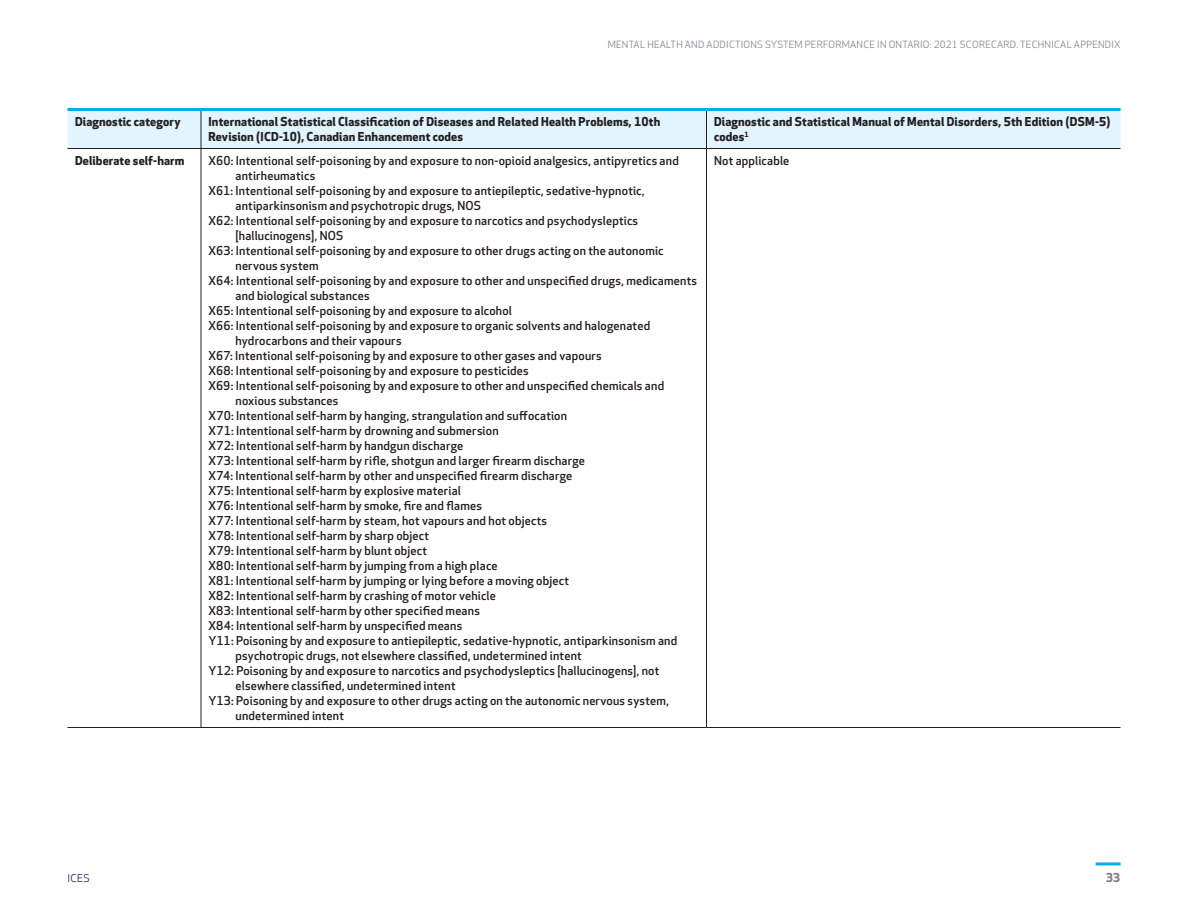
<style>
.page{position:relative;width:1188px;height:918px;background:#fff}
.page>*{position:absolute;margin:0;border:0;box-sizing:border-box;transform-origin:0 0}
.Chart_Text_-_Indent{font:500 12px/15px "Apex New";letter-spacing:.015em;color:#231f20}
.Chart_Text{font:700 12px/15px "Apex New";letter-spacing:.01em;color:#231f20}
.Chart_Text-2{font:500 12px "Apex New";letter-spacing:.02em;color:#231f20}
.t1{font:700 12px "Apex New";color:#808285}
.t2{font:10.5px "Apex New";color:#161a60}
.t3{font:9.75px "Apex New";letter-spacing:.025em;color:#808285}
</style>
<div class="page">
<hr style="left:1096px;top:862px;width:25px;height:3px;background:#00aeef">
<div style="left:68px;top:111px;width:1052px;height:37px;background:#e2f4fd"></div>
<hr style="left:706px;top:111px;width:1px;height:37px;background:#231f20">
<hr style="left:68px;top:108px;width:133px;height:3px;background:#00aeef">
<hr style="left:201px;top:108px;width:505px;height:3px;background:#00aeef">
<hr style="left:706px;top:108px;width:414px;height:3px;background:#00aeef">
<hr style="left:201px;top:111px;width:1px;height:37px;background:#231f20">
<hr style="left:201px;top:149px;width:1px;height:578px;background:#231f20">
<hr style="left:68px;top:148px;width:133px;height:1px;background:#231f20">
<hr style="left:201px;top:148px;width:505px;height:1px;background:#231f20">
<hr style="left:706px;top:148px;width:414px;height:1px;background:#231f20">
<hr style="left:706px;top:149px;width:1px;height:578px;background:#231f20">
<hr style="left:68px;top:727px;width:133px;height:1px;background:#231f20">
<hr style="left:201px;top:727px;width:505px;height:1px;background:#231f20">
<hr style="left:706px;top:727px;width:414px;height:1px;background:#231f20">
<p class="t3" style="left:608px;top:38px;width:514px">MENTAL HEALTH AND ADDICTIONS SYSTEM PERFORMANCE IN ONTARIO: 2021 SCORECARD. TECHNICAL APPENDIX</p>
<p class="Chart_Text" style="left:75px;top:114px;width:107px">Diagnostic category</p>
<p class="Chart_Text" style="left:208px;top:114px;width:453px">International Statistical Classification of Diseases and Related Health Problems, 10th<br>Revision (ICD-10), Canadian Enhancement codes</p>
<p class="Chart_Text" style="left:714px;top:114px;width:398px">Diagnostic and Statistical Manual of Mental Disorders, 5th Edition (DSM-5) codes<sup>1</sup></p>
<p class="Chart_Text" style="left:75px;top:153px;width:111px">Deliberate self-harm</p>
<p class="Chart_Text_-_Indent" style="left:236px;top:153px;width:445px;text-indent:-27px">X60: Intentional self-poisoning by and exposure to non-opioid analgesics, antipyretics and antirheumatics</p>
<p class="Chart_Text_-_Indent" style="left:236px;top:183px;width:411px;text-indent:-27px">X61: Intentional self-poisoning by and exposure to antiepileptic, sedative-hypnotic, antiparkinsonism and psychotropic drugs, NOS</p>
<p class="Chart_Text_-_Indent" style="left:236px;top:213px;width:404px;text-indent:-27px">X62: Intentional self-poisoning by and exposure to narcotics and psychodysleptics [hallucinogens], NOS</p>
<p class="Chart_Text_-_Indent" style="left:236px;top:243px;width:430px;text-indent:-27px">X63: Intentional self-poisoning by and exposure to other drugs acting on the autonomic nervous system</p>
<p class="Chart_Text_-_Indent" style="left:236px;top:273px;width:463px;text-indent:-27px">X64: Intentional self-poisoning by and exposure to other and unspecified drugs, medicaments and biological substances</p>
<p class="Chart_Text_-_Indent" style="left:208px;top:303px;width:305px">X65: Intentional self-poisoning by and exposure to alcohol</p>
<p class="Chart_Text_-_Indent" style="left:236px;top:318px;width:416px;text-indent:-27px">X66: Intentional self-poisoning by and exposure to organic solvents and halogenated hydrocarbons and their vapours</p>
<p class="Chart_Text_-_Indent" style="left:208px;top:348px;width:395px">X67: Intentional self-poisoning by and exposure to other gases and vapours</p>
<p class="Chart_Text_-_Indent" style="left:208px;top:363px;width:322px">X68: Intentional self-poisoning by and exposure to pesticides</p>
<p class="Chart_Text_-_Indent" style="left:236px;top:378px;width:430px;text-indent:-27px">X69: Intentional self-poisoning by and exposure to other and unspecified chemicals and noxious substances</p>
<p class="Chart_Text_-_Indent" style="left:208px;top:408px;width:360px">X70: Intentional self-harm by hanging, strangulation and suffocation</p>
<p class="Chart_Text_-_Indent" style="left:208px;top:423px;width:292px">X71: Intentional self-harm by drowning and submersion</p>
<p class="Chart_Text_-_Indent" style="left:208px;top:438px;width:256px">X72: Intentional self-harm by handgun discharge</p>
<p class="Chart_Text_-_Indent" style="left:208px;top:453px;width:378px">X73: Intentional self-harm by rifle, shotgun and larger firearm discharge</p>
<p class="Chart_Text_-_Indent" style="left:208px;top:468px;width:365px">X74: Intentional self-harm by other and unspecified firearm discharge</p>
<p class="Chart_Text_-_Indent" style="left:208px;top:483px;width:254px">X75: Intentional self-harm by explosive material</p>
<p class="Chart_Text_-_Indent" style="left:208px;top:498px;width:275px">X76: Intentional self-harm by smoke, fire and flames</p>
<p class="Chart_Text_-_Indent" style="left:208px;top:513px;width:340px">X77: Intentional self-harm by steam, hot vapours and hot objects</p>
<p class="Chart_Text_-_Indent" style="left:208px;top:528px;width:222px">X78: Intentional self-harm by sharp object</p>
<p class="Chart_Text_-_Indent" style="left:208px;top:543px;width:220px">X79: Intentional self-harm by blunt object</p>
<p class="Chart_Text_-_Indent" style="left:208px;top:558px;width:291px">X80: Intentional self-harm by jumping from a high place</p>
<p class="Chart_Text_-_Indent" style="left:208px;top:573px;width:362px">X81: Intentional self-harm by jumping or lying before a moving object</p>
<p class="Chart_Text_-_Indent" style="left:208px;top:588px;width:289px">X82: Intentional self-harm by crashing of motor vehicle</p>
<p class="Chart_Text_-_Indent" style="left:208px;top:603px;width:273px">X83: Intentional self-harm by other specified means</p>
<p class="Chart_Text_-_Indent" style="left:208px;top:618px;width:255px">X84: Intentional self-harm by unspecified means</p>
<p class="Chart_Text_-_Indent" style="left:236px;top:633px;width:443px;text-indent:-27px">Y11: Poisoning by and exposure to antiepileptic, sedative-hypnotic, antiparkinsonism and psychotropic drugs, not elsewhere classified, undetermined intent</p>
<p class="Chart_Text_-_Indent" style="left:236px;top:663px;width:425px;text-indent:-27px">Y12: Poisoning by and exposure to narcotics and psychodysleptics [hallucinogens], not elsewhere classified, undetermined intent</p>
<p class="Chart_Text_-_Indent" style="left:236px;top:693px;width:435px;text-indent:-27px">Y13: Poisoning by and exposure to other drugs acting on the autonomic nervous system, undetermined intent</p>
<p class="Chart_Text-2" style="left:714px;top:153px;width:77px">Not applicable</p>
<p class="t2" style="left:68px;top:871px;width:24px">ICES</p>
<p class="t1" style="left:1106px;top:869px;width:16px">33</p>
</div>
